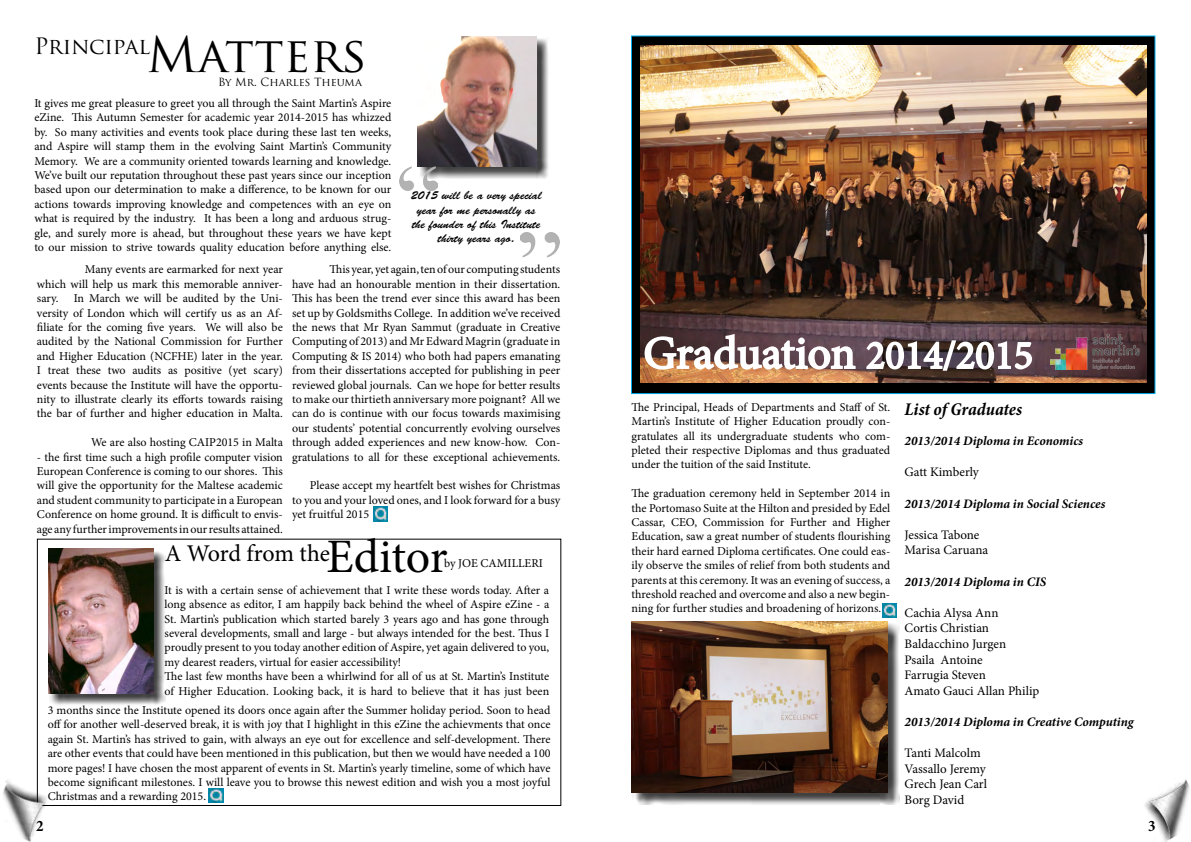
<style>
.page{position:relative;width:1191px;height:842px;background:#fff}
.page>*{position:absolute;margin:0;border:0;box-sizing:border-box;transform-origin:0 0}
.t1{font:46px "Minion Pro";color:#fff}
.t2{font:24px "Minion Pro";letter-spacing:-.01em;color:#000}
.t3{font:22px "Trajan Pro";letter-spacing:-.015em;color:#000}
.t4{font:italic 700 condensed 18px "Minion Pro";letter-spacing:-.005em;color:#000}
.t5{font:700 condensed 16px "Minion Pro";color:#000}
.t6{font:13px/15.6px "Minion Pro";color:#000}
.t7{font:italic 700 13px "Minion Pro";color:#000}
.t8{font:12px/14.4px "Minion Pro";letter-spacing:-.005em;color:#000;text-align:justify}
.t9{font:12px/14.4px "Brush Script Std";color:#000;text-align:center}
.t10{font:11px "Trajan Pro";color:#000}
.s1{font-size:48px}
.s2{font-size:40px}
</style>
<div class="page">
<div style="left:418px;top:38px;width:132px;height:141px;background:#000;opacity:.75"></div>
<img style="left:417px;top:37px;width:120px;height:129px">
<div style="left:631px;top:36px;width:524px;height:358px;background:#000"></div>
<img style="left:640px;top:46px;width:506px;height:337px">
<svg style="left:643px;top:332px;width:213px;height:39px;background:#907978"></svg>
<svg style="left:865px;top:339px;width:168px;height:33px;background:#84787c"></svg>
<div style="left:37px;top:539px;width:524px;height:267px;border:1px solid #000"></div>
<div style="left:632px;top:623px;width:267px;height:182px;background:#000;opacity:.75"></div>
<img style="left:631px;top:622px;width:256px;height:170px">
<img style="left:1050px;top:334px;width:90px;height:35px">
<img style="left:400px;top:166px;width:38px;height:25px">
<img style="left:521px;top:232px;width:38px;height:26px">
<img style="left:373px;top:507px;width:15px;height:14px">
<img style="left:1144px;top:779px;width:46px;height:63px">
<img style="left:3px;top:766px;width:60px;height:76px">
<img style="left:882px;top:603px;width:14px;height:14px">
<div style="left:49px;top:549px;width:116px;height:157px;background:#000;opacity:.75"></div>
<img style="left:48px;top:548px;width:105px;height:145px">
<img style="left:209px;top:788px;width:14px;height:15px">
<h3 class="t3" style="left:34px;top:32px;width:334px">Principal<span class="s1">Matters</span></h3>
<p class="t10" style="left:218px;top:75px;width:145px">By Mr. Charles Theuma</p>
<p class="t8" style="left:34px;top:96px;width:358px">It gives me great pleasure to greet you all through the Saint Martin’s Aspire eZine. This Autumn Semester for academic year 2014-2015 has whizzed by. So many activities and events took place during these last ten weeks, and Aspire will stamp them in the evolving Saint Martin’s Community Memory. We are a community oriented towards learning and knowledge.<br>We’ve built our reputation throughout these past years since our inception based upon our determination to make a difference, to be known for our actions towards improving knowledge and competences with an eye on what is required by the industry. It has been a long and arduous strug&shy;gle, and surely more is ahead, but throughout these years we have kept to our mission to strive towards quality education before anything else.</p>
<p class="t8" style="left:37px;top:262px;width:248px;text-indent:48px">Many events are earmarked for next year which will help us mark this memorable anniver&shy;sary.</p>
<p class="t9" style="left:411px;top:188px;width:133px">2015 will be a very special year for me personally as the founder of this Institute thirty years ago.</p>
<p class="t8" style="left:292px;top:262px;width:270px;text-indent:37px">This year, yet again, ten of our computing students have had an honourable mention in their dissertation.<br>This has been the trend ever since this award has been set up by Goldsmiths College. In addition we’ve received the news that Mr Ryan Sammut (graduate in Creative Computing of 2013) and Mr Edward Magrin (graduate in Computing &amp; IS 2014) who both had papers emanating from their dissertations accepted for publishing in peer reviewed global journals. Can we hope for better results to make our thirtieth anniversary more poignant? All we can do is continue with our focus towards maximising our students’ potential concurrently evolving ourselves through added experiences and new know-how. Con&shy;gratulations to all for these exceptional achievements.</p>
<p class="t8" style="left:292px;top:478px;width:270px;text-indent:18px">Please accept my heartfelt best wishes for Christmas to you and your loved ones, and I look forward for a busy yet fruitful 2015</p>
<p class="t8" style="left:37px;top:291px;width:247px;text-indent:37px">In March we will be audited by the Uni&shy;versity of London which will certify us as an Af&shy;filiate for the coming five years. We will also be audited by the National Commission for Further and Higher Education (NCFHE) later in the year.<br>I treat these two audits as positive (yet scary) events because the Institute will have the opportu&shy;nity to illustrate clearly its efforts towards raising the bar of further and higher education in Malta.</p>
<p class="t8" style="left:91px;top:435px;width:193px">We are also hosting CAIP2015 in Malta</p>
<p class="t8" style="left:37px;top:450px;width:247px">- the first time such a high profile computer vision European Conference is coming to our shores. This will give the opportunity for the Maltese academic and student community to participate in a European Conference on home ground. It is difficult to envis&shy;age any further improvements in our results attained.</p>
<h2 class="t2" style="left:165px;top:537px;width:284px">A Word from the<span class="s1">Editor</span></h2>
<p class="t8" style="left:444px;top:556px;width:100px">by JOE CAMILLERI</p>
<p class="t8" style="left:165px;top:583px;width:386px;text-align:left">It is with a certain sense of achievement that I write these words today. After a long absence as editor, I am happily back behind the wheel of Aspire eZine - a St. Martin’s publication which started barely 3 years ago and has gone through several developments, small and large - but always intended for the best. Thus I proudly present to you today another edition of Aspire, yet again delivered to you, my dearest readers, virtual for easier accessibility!<br>The last few months have been a whirlwind for all of us at St. Martin’s Institute of Higher Education. Looking back, it is hard to believe that it has just been</p>
<p class="t8" style="left:48px;top:703px;width:504px">3 months since the Institute opened its doors once again after the Summer holiday period. Soon to head off for another well-deserved break, it is with joy that I highlight in this eZine the achievments that once again St. Martin’s has strived to gain, with always an eye out for excellence and self-development. There are other events that could have been mentioned in this publication, but then we would have needed a 100 more pages! I have chosen the most apparent of events in St. Martin’s yearly timeline, some of which have become significant milestones. I will leave you to browse this newest edition and wish you a most joyful Christmas and a rewarding 2015.</p>
<h1 class="t1" style="left:643px;top:322px;width:391px">Graduation <span class="s2">2014/2015</span></h1>
<p class="t8" style="left:631px;top:400px;width:260px">The Principal, Heads of Departments and Staff of St.<br>Martin’s Institute of Higher Education proudly con&shy;gratulates all its undergraduate students who com&shy;pleted their respective Diplomas and thus graduated under the tuition of the said Institute.</p>
<p class="t8" style="left:631px;top:486px;width:260px">The graduation ceremony held in September 2014 in the Portomaso Suite at the Hilton and presided by Edel Cassar, CEO, Commission for Further and Higher Education, saw a great number of students flourishing their hard earned Diploma certificates. One could eas&shy;ily observe the smiles of relief from both students and parents at this ceremony. It was an evening of success, a threshold reached and overcome and also a new begin&shy;ning for further studies and broadening of horizons.</p>
<h3 class="t4" style="left:904px;top:397px;width:119px">List of Graduates</h3>
<p class="t7" style="left:904px;top:432px;width:180px">2013/2014 Diploma in Economics</p>
<p class="t6" style="left:904px;top:464px;width:76px">Gatt Kimberly</p>
<p class="t7" style="left:904px;top:494px;width:202px">2013/2014 Diploma in Social Sciences</p>
<p class="t6" style="left:904px;top:527px;width:85px">Jessica Tabone<br>Marisa Caruana</p>
<p class="t7" style="left:904px;top:572px;width:143px">2013/2014 Diploma in CIS</p>
<p class="t6" style="left:904px;top:605px;width:136px">Cachia Alysa Ann<br>Cortis Christian<br>Baldacchino Jurgen<br>Psaila Antoine<br>Farrugia Steven<br>Amato Gauci Allan Philip</p>
<p class="t7" style="left:904px;top:712px;width:230px">2013/2014 Diploma in Creative Computing</p>
<p class="t6" style="left:904px;top:745px;width:84px">Tanti Malcolm<br>Vassallo Jeremy<br>Grech Jean Carl<br>Borg David</p>
<h3 class="t5" style="left:36px;top:815px;width:9px">2</h3>
<h3 class="t5" style="left:1148px;top:815px;width:9px">3</h3>
</div>
